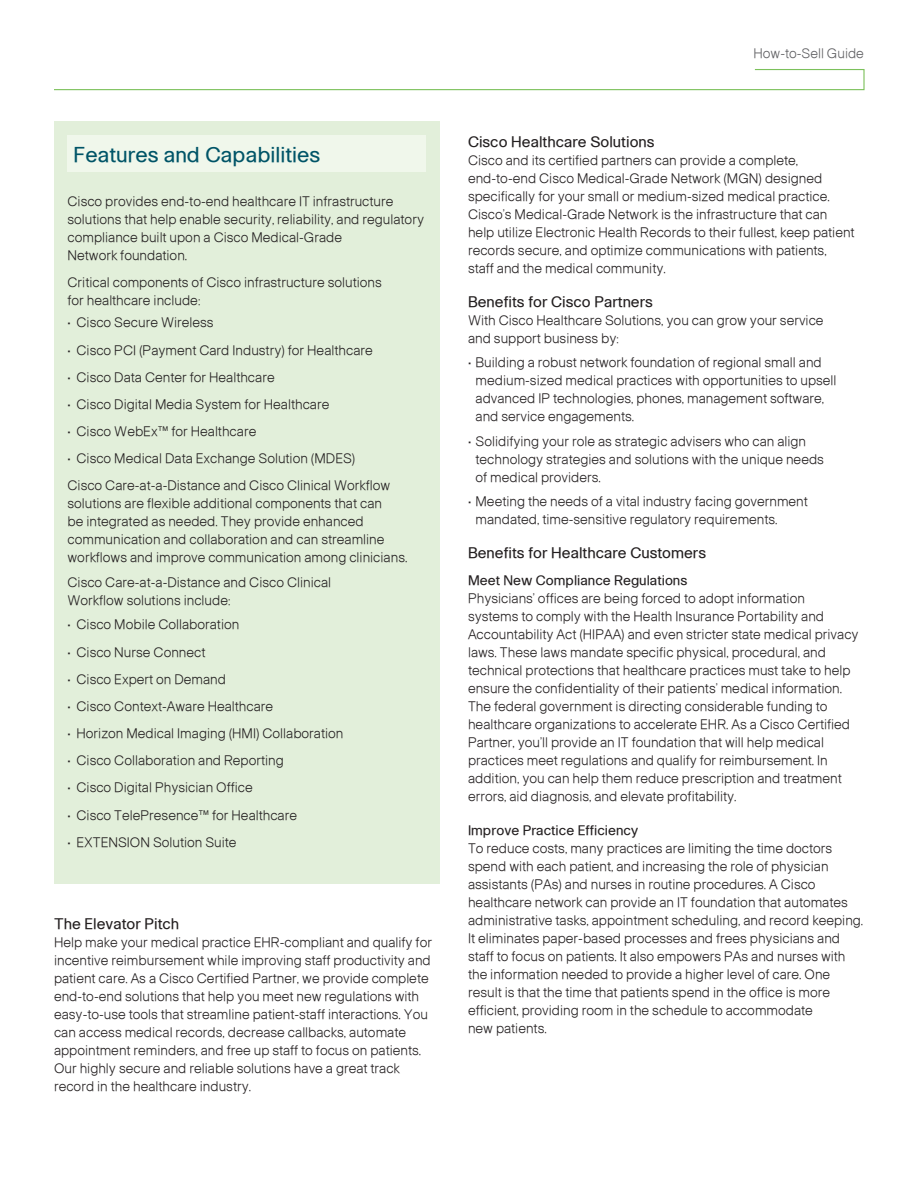
<style>
.page{position:relative;width:918px;height:1188px;background:#fff}
.page>*{position:absolute;margin:0;border:0;box-sizing:border-box;transform-origin:0 0}
.SubHead2{font:21px "Ciscoregular";color:#005467}
.t1{font:15px "Ciscoregular";color:#231f20}
.body{font:13.5px/18px "Ciscolight";color:#231f20}
.t2{font:13.5px "Ciscoregular";color:#231f20}
.Document_Description{font:13.5px "Ciscolight";color:#5f5f62}
</style>
<div class="page">
<div style="left:54px;top:122px;width:385px;height:762px;background:#e2efda"></div>
<div style="left:68px;top:135px;width:358px;height:37px;background:#f0f7eb"></div>
<svg style="left:54px;top:69px;width:811px;height:22px"></svg>
<p class="SubHead2" style="left:74px;top:142px;width:248px">Features and Capabilities</p>
<p class="body" style="left:68px;top:192px;width:358px">Cisco provides end-to-end healthcare IT infrastructure solutions that help enable security, reliability, and regulatory compliance built upon a Cisco Medical-Grade<br>Network foundation.</p>
<p class="body" style="left:68px;top:273px;width:316px">Critical components of Cisco infrastructure solutions for healthcare include:</p>
<p class="body" style="left:68px;top:313px;width:148px">• Cisco Secure Wireless</p>
<p class="body" style="left:68px;top:340px;width:307px">• Cisco PCI (Payment Card Industry) for Healthcare</p>
<p class="body" style="left:68px;top:368px;width:209px">• Cisco Data Center for Healthcare</p>
<p class="body" style="left:68px;top:395px;width:263px">• Cisco Digital Media System for Healthcare</p>
<p class="body" style="left:68px;top:422px;width:190px">• Cisco WebEx™ for Healthcare</p>
<p class="body" style="left:68px;top:449px;width:289px">• Cisco Medical Data Exchange Solution (MDES)</p>
<p class="body" style="left:68px;top:476px;width:341px">Cisco Care-at-a-Distance and Cisco Clinical Workflow solutions are flexible additional components that can<br>be integrated as needed. They provide enhanced communication and collaboration and can streamline workflows and improve communication among clinicians.</p>
<p class="body" style="left:68px;top:573px;width:265px">Cisco Care-at-a-Distance and Cisco Clinical<br>Workflow solutions include:</p>
<p class="body" style="left:68px;top:615px;width:173px">• Cisco Mobile Collaboration</p>
<p class="body" style="left:68px;top:643px;width:139px">• Cisco Nurse Connect</p>
<p class="body" style="left:68px;top:670px;width:160px">• Cisco Expert on Demand</p>
<p class="body" style="left:68px;top:697px;width:207px">• Cisco Context-Aware Healthcare</p>
<p class="body" style="left:68px;top:724px;width:277px">• Horizon Medical Imaging (HMI) Collaboration</p>
<p class="body" style="left:68px;top:751px;width:218px">• Cisco Collaboration and Reporting</p>
<p class="body" style="left:68px;top:778px;width:187px">• Cisco Digital Physician Office</p>
<p class="body" style="left:68px;top:806px;width:231px">• Cisco TelePresence™ for Healthcare</p>
<p class="body" style="left:68px;top:833px;width:171px">• EXTENSION Solution Suite</p>
<p class="t1" style="left:54px;top:915px;width:127px">The Elevator Pitch</p>
<p class="body" style="left:54px;top:933px;width:379px">Help make your medical practice EHR-compliant and qualify for incentive reimbursement while improving staff productivity and patient care. As a Cisco Certified Partner, we provide complete end-to-end solutions that help you meet new regulations with easy-to-use tools that streamline patient-staff interactions. You can access medical records, decrease callbacks, automate appointment reminders, and free up staff to focus on patients.<br>Our highly secure and reliable solutions have a great track record in the healthcare industry.</p>
<p class="Document_Description" style="left:753px;top:45px;width:112px">How-to-Sell Guide</p>
<p class="t1" style="left:468px;top:133px;width:188px">Cisco Healthcare Solutions</p>
<p class="body" style="left:468px;top:151px;width:388px">Cisco and its certified partners can provide a complete, end-to-end Cisco Medical-Grade Network (MGN) designed specifically for your small or medium-sized medical practice.<br>Cisco’s Medical-Grade Network is the infrastructure that can help utilize Electronic Health Records to their fullest, keep patient records secure, and optimize communications with patients, staff and the medical community.</p>
<p class="t1" style="left:468px;top:293px;width:186px">Benefits for Cisco Partners</p>
<p class="body" style="left:468px;top:311px;width:357px">With Cisco Healthcare Solutions, you can grow your service and support business by:</p>
<p class="body" style="left:476px;top:353px;width:362px;text-indent:-8px">• Building a robust network foundation of regional small and medium-sized medical practices with opportunities to upsell advanced IP technologies, phones, management software, and service engagements.</p>
<p class="body" style="left:476px;top:432px;width:350px;text-indent:-8px">• Solidifying your role as strategic advisers who can align technology strategies and solutions with the unique needs of medical providers.</p>
<p class="body" style="left:476px;top:492px;width:334px;text-indent:-8px">• Meeting the needs of a vital industry facing government mandated, time-sensitive regulatory requirements.</p>
<p class="t1" style="left:468px;top:544px;width:240px">Benefits for Healthcare Customers</p>
<p class="t2" style="left:468px;top:572px;width:221px">Meet New Compliance Regulations</p>
<p class="body" style="left:468px;top:589px;width:392px">Physicians’ offices are being forced to adopt information systems to comply with the Health Insurance Portability and Accountability Act (HIPAA) and even stricter state medical privacy laws. These laws mandate specific physical, procedural, and technical protections that healthcare practices must take to help ensure the confidentiality of their patients’ medical information.<br>The federal government is directing considerable funding to healthcare organizations to accelerate EHR. As a Cisco Certified Partner, you’ll provide an IT foundation that will help medical practices meet regulations and qualify for reimbursement. In addition, you can help them reduce prescription and treatment errors, aid diagnosis, and elevate profitability.</p>
<p class="t2" style="left:468px;top:822px;width:172px">Improve Practice Efficiency</p>
<p class="body" style="left:468px;top:839px;width:397px">To reduce costs, many practices are limiting the time doctors spend with each patient, and increasing the role of physician assistants (PAs) and nurses in routine procedures. A Cisco healthcare network can provide an IT foundation that automates administrative tasks, appointment scheduling, and record keeping.<br>It eliminates paper-based processes and frees physicians and staff to focus on patients. It also empowers PAs and nurses with the information needed to provide a higher level of care. One result is that the time that patients spend in the office is more efficient, providing room in the schedule to accommodate<br>new patients.</p>
</div>
